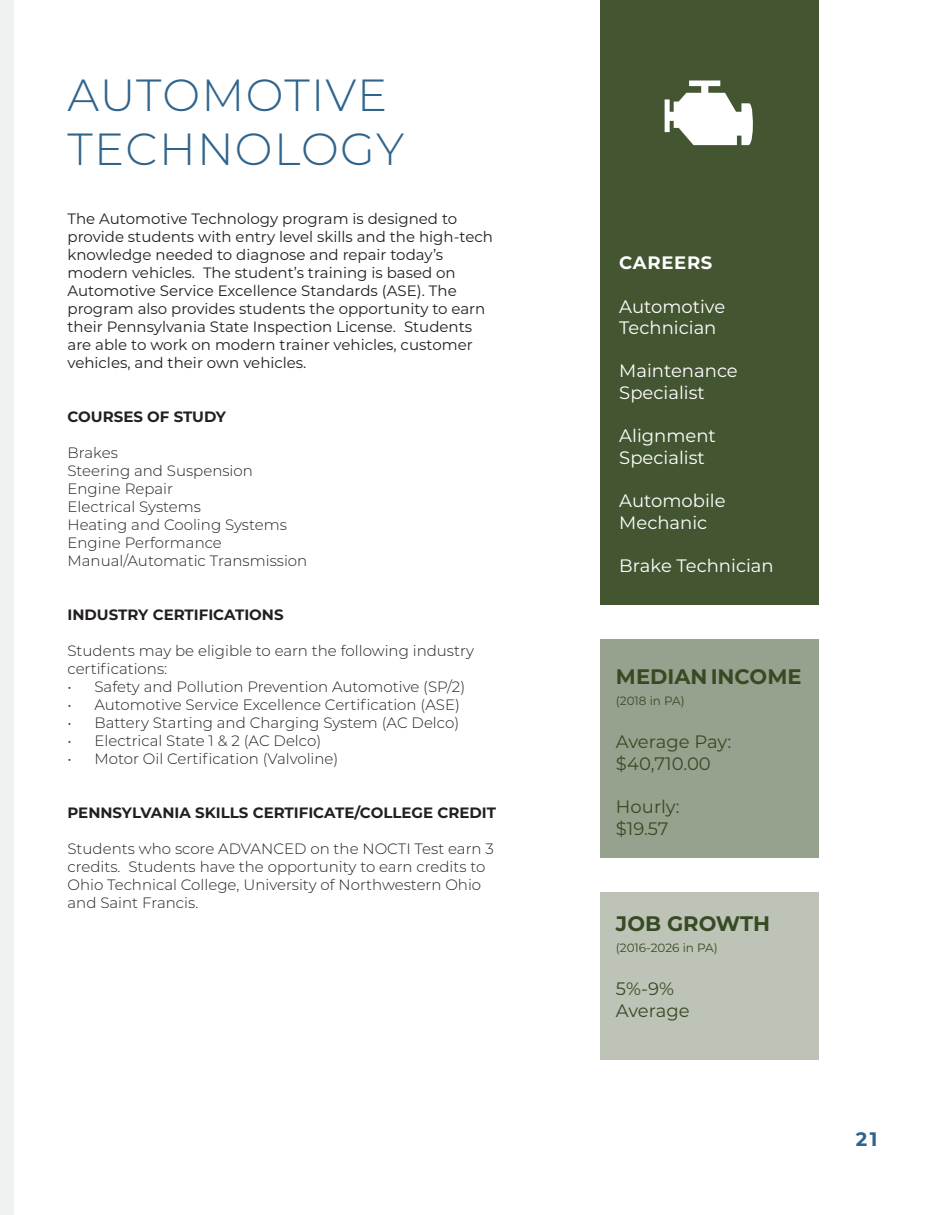
<style>
.page{position:relative;width:945px;height:1215px;background:#fff}
.page>*{position:absolute;margin:0;border:0;box-sizing:border-box;transform-origin:0 0}
.t1{font:300 45px/54px "Montserrat";letter-spacing:.03em;color:#2f648d}
.t2{font:700 21px "Montserrat";color:#374a24}
.t3{font:700 19.5px "Montserrat";color:#2f648d}
.t4{font:18px "Montserrat";color:#fff}
.t5{font:18px/21.6px "Montserrat";color:#374a24}
.t6{font:700 18px "Montserrat";letter-spacing:.04em;color:#fff}
.t7{font:300 15px/18px "Montserrat";color:#231f20}
.t8{font:15px/18px "Montserrat";color:#231f20}
.t9{font:700 15px "Montserrat";color:#231f20}
.t10{font:12px "Montserrat";color:#374a24}
</style>
<div class="page">
<div style="left:0;top:0;width:14px;height:1215px;background:#f0f2f2"></div>
<div style="left:601px;top:0;width:218px;height:604px;background:#435531"></div>
<div style="left:601px;top:639px;width:218px;height:218px;background:#97a28e"></div>
<div style="left:601px;top:892px;width:218px;height:168px;background:#b9c0b2"></div>
<svg style="left:665px;top:80px;width:88px;height:65px"></svg>
<p class="t1" style="left:68px;top:67px;width:338px">AUTOMOTIVE<br>TECHNOLOGY</p>
<p class="t8" style="left:68px;top:210px;width:427px">The Automotive Technology program is designed to provide students with entry level skills and the high-tech knowledge needed to diagnose and repair today’s</p>
<p class="t8" style="left:68px;top:264px;width:390px">modern vehicles. The student’s training is based on</p>
<p class="t8" style="left:68px;top:282px;width:391px">Automotive Service Excellence Standards (ASE). The</p>
<p class="t8" style="left:68px;top:300px;width:419px">program also provides students the opportunity to earn their Pennsylvania State Inspection License. Students are able to work on modern trainer vehicles, customer vehicles, and their own vehicles.</p>
<p class="t9" style="left:68px;top:406px;width:160px">COURSES OF STUDY</p>
<p class="t7" style="left:68px;top:444px;width:52px">Brakes</p>
<p class="t7" style="left:68px;top:462px;width:187px">Steering and Suspension</p>
<p class="t7" style="left:68px;top:480px;width:107px">Engine Repair</p>
<p class="t7" style="left:68px;top:498px;width:135px">Electrical Systems</p>
<p class="t7" style="left:68px;top:516px;width:221px">Heating and Cooling Systems</p>
<p class="t7" style="left:68px;top:534px;width:156px">Engine Performance</p>
<p class="t7" style="left:68px;top:552px;width:241px">Manual/Automatic Transmission</p>
<p class="t9" style="left:68px;top:604px;width:218px">INDUSTRY CERTIFICATIONS</p>
<p class="t7" style="left:68px;top:642px;width:408px">Students may be eligible to earn the following industry</p>
<p class="t7" style="left:68px;top:660px;width:101px">certifications:</p>
<p class="t7" style="left:68px;top:678px;width:399px">• Safety and Pollution Prevention Automotive (SP/2)</p>
<p class="t7" style="left:68px;top:696px;width:394px">• Automotive Service Excellence Certification (ASE)</p>
<p class="t7" style="left:68px;top:714px;width:393px">• Battery Starting and Charging System (AC Delco)</p>
<p class="t7" style="left:68px;top:732px;width:255px">• Electrical State 1 &amp; 2 (AC Delco)</p>
<p class="t7" style="left:68px;top:750px;width:272px">• Motor Oil Certification (Valvoline)</p>
<p class="t9" style="left:68px;top:802px;width:430px">PENNSYLVANIA SKILLS CERTIFICATE/COLLEGE CREDIT</p>
<p class="t7" style="left:68px;top:840px;width:428px">Students who score ADVANCED on the NOCTI Test earn 3 credits. Students have the opportunity to earn credits to Ohio Technical College, University of Northwestern Ohio and Saint Francis.</p>
<p class="t6" style="left:619px;top:250px;width:95px">CAREERS</p>
<p class="t4" style="left:619px;top:294px;width:108px">Automotive</p>
<p class="t4" style="left:619px;top:315px;width:99px">Technician</p>
<p class="t4" style="left:619px;top:359px;width:120px">Maintenance</p>
<p class="t4" style="left:619px;top:380px;width:87px">Specialist</p>
<p class="t4" style="left:619px;top:423px;width:98px">Alignment</p>
<p class="t4" style="left:619px;top:445px;width:87px">Specialist</p>
<p class="t4" style="left:619px;top:488px;width:108px">Automobile</p>
<p class="t4" style="left:619px;top:510px;width:90px">Mechanic</p>
<p class="t4" style="left:619px;top:553px;width:156px">Brake Technician</p>
<p class="t2" style="left:616px;top:661px;width:187px">MEDIAN INCOME</p>
<p class="t10" style="left:616px;top:693px;width:70px">(2018 in PA)</p>
<p class="t5" style="left:616px;top:730px;width:117px">Average Pay: $40,710.00</p>
<p class="t5" style="left:616px;top:795px;width:65px">Hourly:</p>
<p class="t5" style="left:616px;top:817px;width:54px">$19.57</p>
<p class="t2" style="left:616px;top:908px;width:156px">JOB GROWTH</p>
<p class="t10" style="left:616px;top:939px;width:103px">(2016-2026 in PA)</p>
<p class="t5" style="left:616px;top:977px;width:60px">5%-9%</p>
<p class="t5" style="left:616px;top:999px;width:75px">Average</p>
<h3 class="t3" style="left:856px;top:1125px;width:23px">21</h3>
</div>
